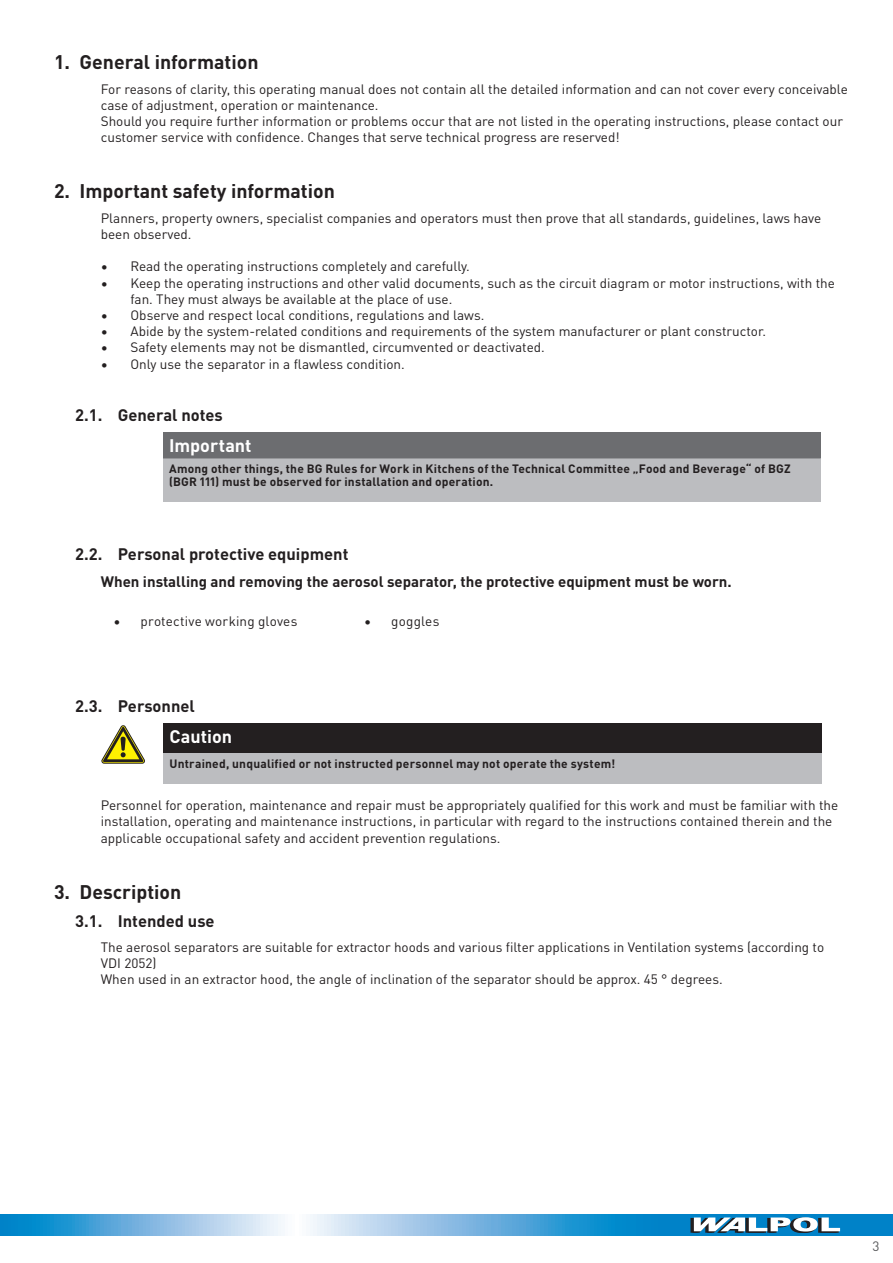
<style>
.page{position:relative;width:893px;height:1263px;background:#fff}
.page>*{position:absolute;margin:0;border:0;box-sizing:border-box;transform-origin:0 0}
.t1{font:700 19.5px "DIN Pro";color:#231f20}
.t2{font:700 18px "DIN Pro";color:#fff}
.t3{font:700 16.5px "DIN Pro";color:#231f20}
.t4{font:700 15px "DIN Pro";color:#231f20}
.t5{font:13.5px/16.2px "DIN Pro";color:#231f20}
.t6{font:13.5px "DIN Pro";color:#57585a}
.t7{font:700 12px/13.5px "DIN Pro";letter-spacing:.02em;color:#231f20}
</style>
<div class="page">
<svg style="left:0;top:1214px;width:893px;height:21px;background:#63afdd"></svg>
<svg style="left:690px;top:1217px;width:150px;height:16px"></svg>
<div style="left:163px;top:432px;width:658px;height:26px;background:#6c6d70"></div>
<div style="left:163px;top:458px;width:658px;height:43px;background:#bcbdc0"></div>
<div style="left:163px;top:723px;width:659px;height:30px;background:#231f20"></div>
<div style="left:163px;top:753px;width:659px;height:30px;background:#bcbdc0"></div>
<svg style="left:102px;top:725px;width:43px;height:38px"></svg>
<h1 class="t1" style="left:54px;top:47px;width:206px">1. General information</h1>
<p class="t5" style="left:101px;top:80px;width:749px">For reasons of clarity, this operating manual does not contain all the detailed information and can not cover every conceivable case of adjustment, operation or maintenance.<br>Should you require further information or problems occur that are not listed in the operating instructions, please contact our customer service with confidence. Changes that serve technical progress are reserved!</p>
<h1 class="t1" style="left:54px;top:176px;width:282px">2. Important safety information</h1>
<p class="t5" style="left:101px;top:209px;width:722px">Planners, property owners, specialist companies and operators must then prove that all standards, guidelines, laws have been observed.</p>
<p class="t5" style="left:101px;top:257px;width:371px">• Read the operating instructions completely and carefully.</p>
<p class="t5" style="left:131px;top:274px;width:706px;text-indent:-30px">• Keep the operating instructions and other valid documents, such as the circuit diagram or motor instructions, with the fan. They must always be available at the place of use.</p>
<p class="t5" style="left:101px;top:306px;width:385px">• Observe and respect local conditions, regulations and laws.</p>
<p class="t5" style="left:101px;top:322px;width:667px">• Abide by the system-related conditions and requirements of the system manufacturer or plant constructor.</p>
<p class="t5" style="left:101px;top:338px;width:446px">• Safety elements may not be dismantled, circumvented or deactivated.</p>
<p class="t5" style="left:101px;top:355px;width:306px">• Only use the separator in a flawless condition.</p>
<p class="t3" style="left:75px;top:402px;width:149px">2.1. General notes</p>
<h2 class="t2" style="left:169px;top:431px;width:84px">Important</h2>
<p class="t7" style="left:169px;top:461px;width:623px">Among other things, the BG Rules for Work in Kitchens of the Technical Committee „Food and Beverage“ of BGZ (BGR 111) must be observed for installation and operation.</p>
<p class="t3" style="left:75px;top:541px;width:275px">2.2. Personal protective equipment</p>
<p class="t4" style="left:101px;top:569px;width:632px">When installing and removing the aerosol separator, the protective equipment must be worn.</p>
<p class="t5" style="left:114px;top:612px;width:185px">• protective working gloves</p>
<p class="t5" style="left:364px;top:612px;width:77px">• goggles</p>
<p class="t3" style="left:75px;top:693px;width:121px">2.3. Personnel</p>
<h2 class="t2" style="left:169px;top:722px;width:64px">Caution</h2>
<p class="t7" style="left:169px;top:756px;width:447px">Untrained, unqualified or not instructed personnel may not operate the system!</p>
<p class="t5" style="left:101px;top:796px;width:739px">Personnel for operation, maintenance and repair must be appropriately qualified for this work and must be familiar with the installation, operating and maintenance instructions, in particular with regard to the instructions contained therein and the applicable occupational safety and accident prevention regulations.</p>
<h1 class="t1" style="left:54px;top:876px;width:129px">3. Description</h1>
<p class="t3" style="left:75px;top:908px;width:141px">3.1. Intended use</p>
<p class="t5" style="left:101px;top:938px;width:725px">The aerosol separators are suitable for extractor hoods and various filter applications in Ventilation systems (according to<br>VDI 2052)<br>When used in an extractor hood, the angle of inclination of the separator should be approx. 45 ° degrees.</p>
<p class="t6" style="left:873px;top:1236px;width:9px">3</p>
</div>
